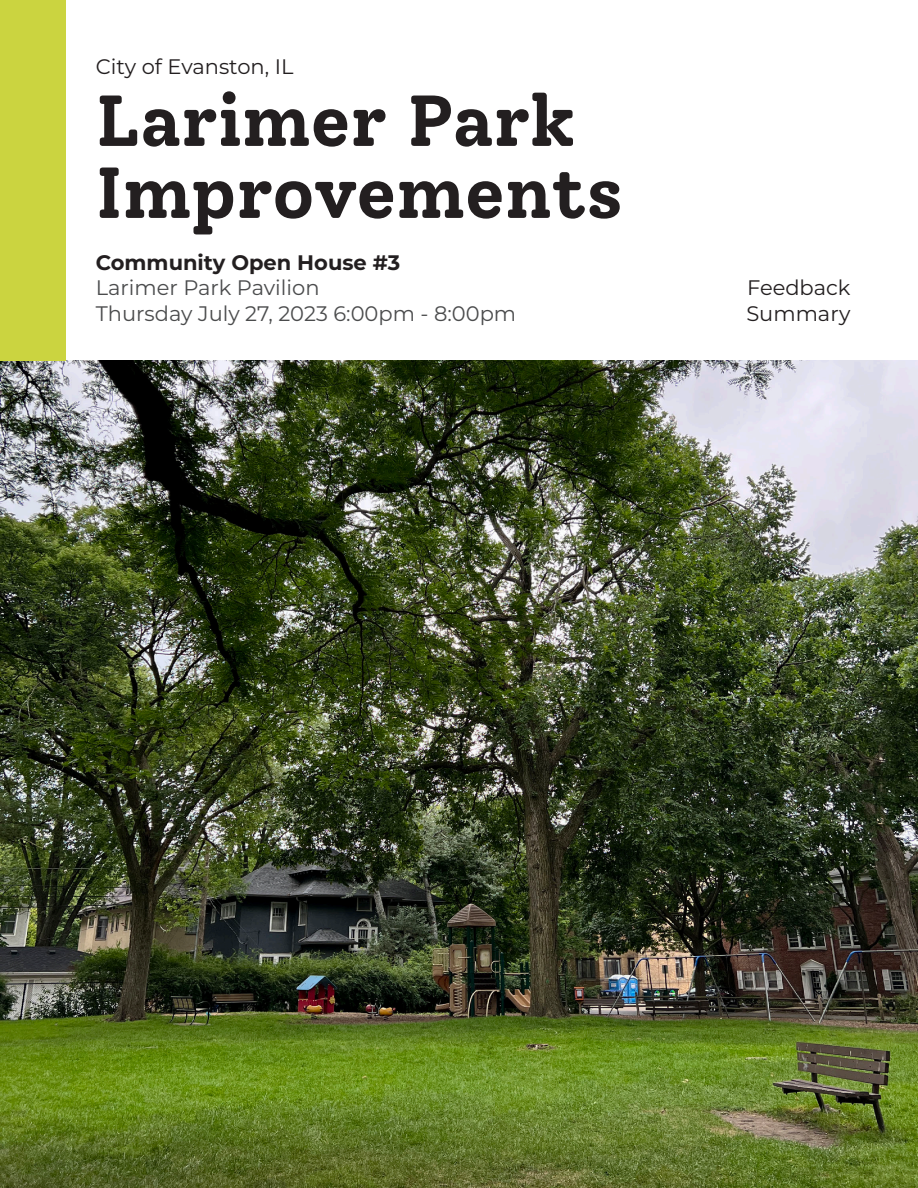
<style>
.page{position:relative;width:918px;height:1188px;background:#fff}
.page>*{position:absolute;margin:0;border:0;box-sizing:border-box;transform-origin:0 0}
.Headlines{font:700 72px/72px "Solway";color:#231f20}
.t{font:21px "Montserrat";color:#4b4c4d}
.Headlines-2{font:21px/25.2px "Montserrat";color:#231f20}
.Headlines-3{font:100 21px "Montserrat";color:#231f20}
</style>
<div class="page">
<img style="left:0;top:361px;width:918px;height:827px">
<div style="left:0;top:0;width:66px;height:361px;background:#cbd440"></div>
<p class="Headlines-2" style="left:96px;top:53px;width:199px">City of Evanston, IL</p>
<p class="Headlines" style="left:96px;top:84px;width:529px">Larimer Park<br>Improvements</p>
<p class="Headlines-3" style="left:96px;top:249px;width:306px">Community Open House #3</p>
<p class="t" style="left:96px;top:274px;width:225px">Larimer Park Pavilion</p>
<p class="t" style="left:96px;top:299px;width:422px">Thursday July 27, 2023 6:00pm - 8:00pm</p>
<p class="Headlines-2" style="left:746px;top:275px;width:106px">Feedback<br>Summary</p>
</div>
